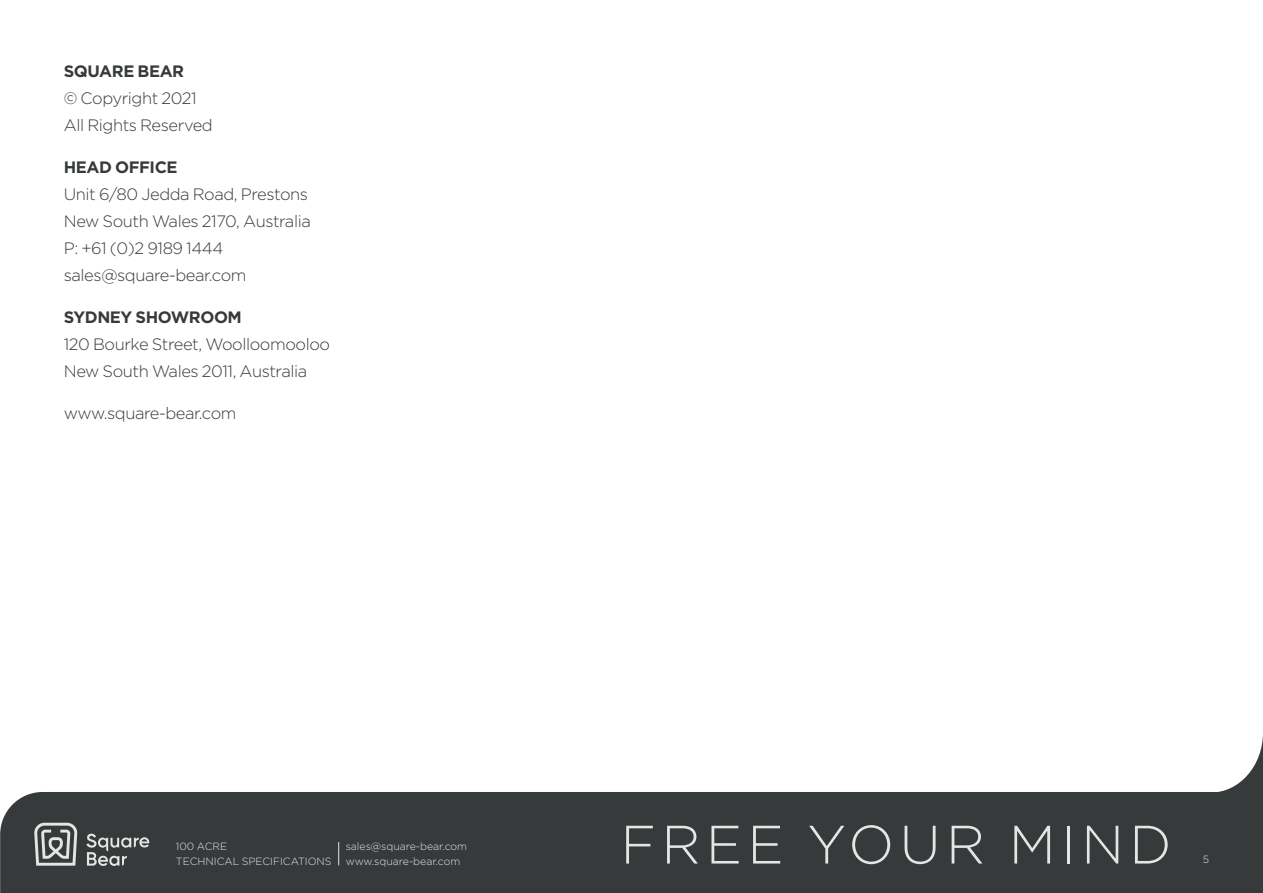
<style>
.page{position:relative;width:1263px;height:893px;background:#fff}
.page>*{position:absolute;margin:0;border:0;box-sizing:border-box;transform-origin:0 0}
.t1{font:300 54px "Gotham";letter-spacing:.1em;color:#e6e4e4}
.t2{font:300 16.5px/27px "Gotham";letter-spacing:-.025em;color:#373a3b}
.t3{font:700 16.5px "Gotham";letter-spacing:-.025em;color:#373a3b}
.t4{font:300 10.5px/15px "Gotham";color:#e6e4e4}
</style>
<div class="page">
<div style="left:0;top:792px;width:1263px;height:101px;background:#373a3b"></div>
<svg style="left:34px;top:823px;width:43px;height:43px;background:#838384"></svg>
<svg style="left:86px;top:833px;width:64px;height:34px;background:#626465"></svg>
<svg style="left:1210px;top:736px;width:53px;height:57px"></svg>
<svg style="left:338px;top:842px;width:1px;height:23px"></svg>
<p class="t3" style="left:64px;top:60px;width:122px">SQUARE BEAR</p>
<p class="t2" style="left:64px;top:84px;width:151px">© Copyright 2021<br>All Rights Reserved</p>
<p class="t3" style="left:64px;top:156px;width:115px">HEAD OFFICE</p>
<p class="t2" style="left:64px;top:180px;width:249px">Unit 6/80 Jedda Road, Prestons<br>New South Wales 2170, Australia<br>P: +61 (0)2 9189 1444 sales@square-bear.com</p>
<p class="t3" style="left:64px;top:306px;width:180px">SYDNEY SHOWROOM</p>
<p class="t2" style="left:64px;top:330px;width:268px">120 Bourke Street, Woolloomooloo<br>New South Wales 2011, Australia</p>
<p class="t2" style="left:64px;top:399px;width:174px">www.square-bear.com</p>
<p class="t4" style="left:176px;top:839px;width:157px">100 ACRE<br>TECHNICAL SPECIFICATIONS</p>
<p class="t4" style="left:346px;top:838px;width:123px">sales@square-bear.com www.square-bear.com</p>
<h1 class="t1" style="left:621px;top:810px;width:552px">FREE YOUR MIND</h1>
<p class="t4" style="left:1203px;top:852px;width:8px">5</p>
</div>
